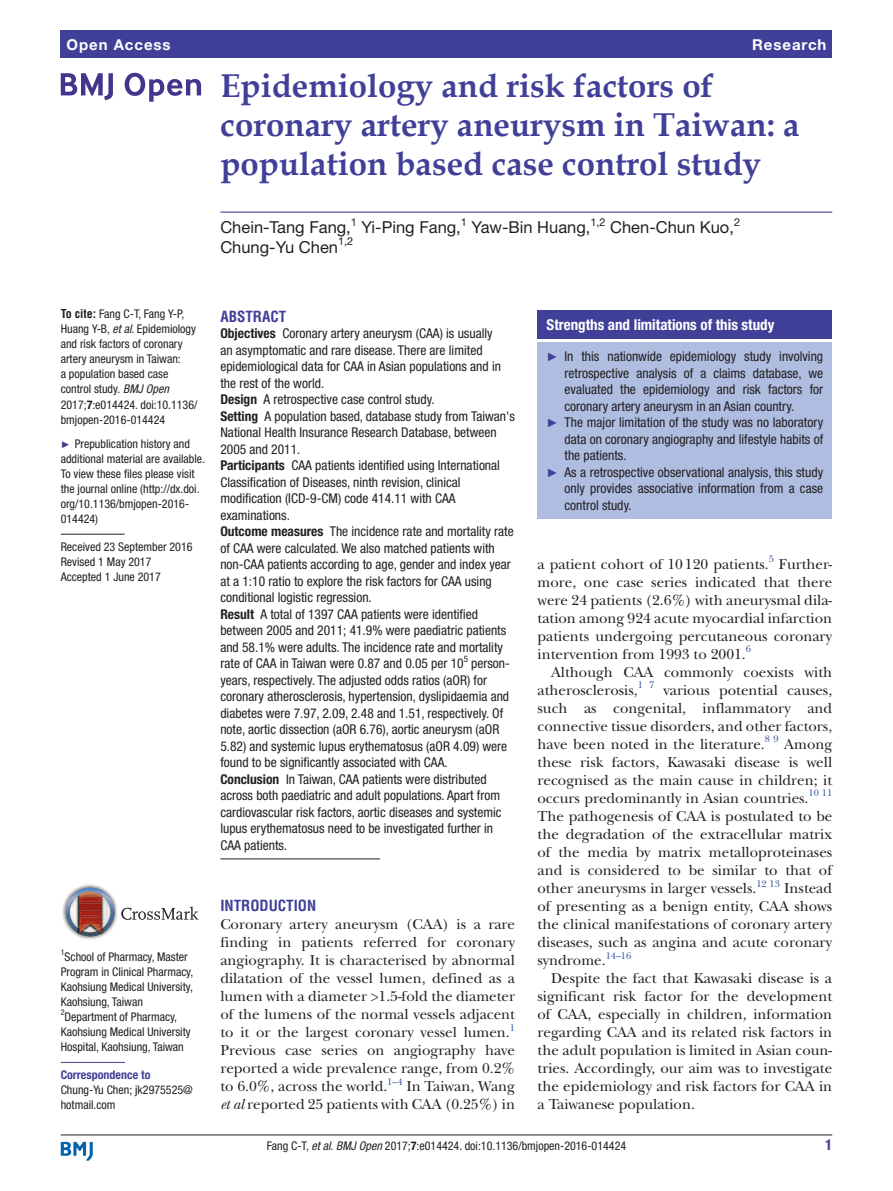
<style>
.page{position:relative;width:893px;height:1191px;background:#fff}
.page>*{position:absolute;margin:0;border:0;box-sizing:border-box;transform-origin:0 0}
.t1{font:700 33px/39px "Book Antiqua";color:#414099}
.t2{font:16.5px "Helvetica Neue LT Std";color:#231f20}
.t3{font:15px/18px "New Baskerville";color:#231f20;text-align:justify}
.t4{font:700 condensed 15px "Helvetica Neue LT Std";color:#fff}
.t5{font:700 15px "Helvetica Neue LT Std";letter-spacing:.065em;color:#fff}
.t6{font:700 condensed 15px "Helvetica LT Std";color:#414099}
.t7{font:700 condensed 15px "Helvetica";color:#414099}
.t8{font:700 condensed 15px "Helvetica Neue LT Std";color:#414099}
.t9{font:condensed 13.5px/16.5px "Helvetica Neue LT Std";color:#231f20}
.t10{font:condensed 12px/15px "Helvetica Neue LT Std";color:#231f20}
.t11{font:700 condensed 12px "Helvetica Neue LT Std";color:#414099}
.t12{font:10.95px "Helvetica Neue LT Std";color:#231f20}
.t13{font:9.9px "New Baskerville";color:#3853a3}
.t14{font:condensed 7.95px "Helvetica Neue LT Std";color:#231f20}
.s1{font-family:"Helvetica LT Std";font-weight:700}
.s2{font-style:italic}
.s3{font-weight:700}
.s4{font-family:"Arial";font-stretch:normal;font-size:9.75px;color:#414099}
.s5{font-family:"Arial";font-stretch:normal;font-size:12px;color:#414099}
</style>
<div class="page">
<hr style="left:61px;top:1134px;width:771px;height:1px;background:#231f20">
<svg style="left:61px;top:1141px;width:32px;height:19px"></svg>
<div style="left:61px;top:31px;width:771px;height:27px;background:#414099"></div>
<hr style="left:220px;top:858px;width:160px;height:1px;background:#231f20">
<hr style="left:220px;top:211px;width:612px;height:2px;background:#414099">
<hr style="left:61px;top:534px;width:64px;height:1px;background:#231f20">
<hr style="left:61px;top:1062px;width:64px;height:1px;background:#414099">
<svg style="left:61px;top:73px;width:52px;height:27px"></svg>
<svg style="left:125px;top:73px;width:76px;height:29px"></svg>
<img style="left:62px;top:884px;width:55px;height:55px">
<svg style="left:66px;top:887px;width:49px;height:49px;background:#a78588"></svg>
<svg style="left:121px;top:906px;width:78px;height:13px"></svg>
<div style="left:538px;top:310px;width:294px;height:28px;background:#414099"></div>
<div style="left:538px;top:343px;width:294px;height:176px;background:#afbde1"></div>
<p class="t5" style="left:66px;top:35px;width:106px">Open Access</p>
<p class="t5" style="left:752px;top:35px;width:76px">Research</p>
<h1 class="t1" style="left:220px;top:66px;width:581px">Epidemiology and risk factors of coronary artery aneurysm in Taiwan: a population based case control study</h1>
<p class="t2" style="left:220px;top:218px;width:132px">Chein-Tang Fang,</p>
<p class="t12" style="left:351px;top:215px;width:8px">1</p>
<p class="t2" style="left:362px;top:218px;width:101px">Yi-Ping Fang,</p>
<p class="t12" style="left:461px;top:215px;width:8px">1</p>
<p class="t2" style="left:472px;top:218px;width:120px">Yaw-Bin Huang,</p>
<p class="t12" style="left:590px;top:215px;width:17px">1,2</p>
<p class="t2" style="left:610px;top:218px;width:125px">Chen-Chun Kuo,</p>
<p class="t12" style="left:734px;top:215px;width:8px">2</p>
<p class="t2" style="left:220px;top:237px;width:119px">Chung-Yu Chen</p>
<p class="t12" style="left:338px;top:235px;width:17px">1,2</p>
<p class="t10" style="left:61px;top:307px;width:138px"><span class="s1">TO CITE:</span> Fang C-T, Fang Y-P,<br>Huang Y-B, <span class="s2">et al</span>. Epidemiology and risk factors of coronary artery aneurysm in Taiwan:<br>a population based case control study. <span class="s2">BMJ Open<br></span>2017;<span class="s3">7</span>:e014424. doi:10.1136/ bmjopen-2016-014424</p>
<p class="t10" style="left:61px;top:436px;width:146px"><span class="s4">►</span> Prepublication history and additional material are available.<br>To view these files please visit the journal online (http://dx.doi. org/10.1136/bmjopen-2016-<br>014424)</p>
<p class="t10" style="left:61px;top:539px;width:133px">Received 23 September 2016<br>Revised 1 May 2017<br>Accepted 1 June 2017</p>
<p class="t14" style="left:61px;top:948px;width:5px">1</p>
<p class="t10" style="left:61px;top:949px;width:134px;text-indent:4px">School of Pharmacy, Master<br>Program in Clinical Pharmacy,<br>Kaohsiung Medical University,<br>Kaohsiung, Taiwan<br><sup>2</sup>Department of Pharmacy,<br>Kaohsiung Medical University<br>Hospital, Kaohsiung, Taiwan</p>
<p class="t11" style="left:61px;top:1067px;width:91px">Correspondence to</p>
<p class="t10" style="left:61px;top:1082px;width:134px">Chung-Yu Chen; jk2975525@ hotmail.com</p>
<p class="t7" style="left:220px;top:307px;width:67px">ABSTRACT</p>
<p class="t9" style="left:220px;top:325px;width:296px"><span class="s3">Objectives</span> Coronary artery aneurysm (CAA) is usually<br>an asymptomatic and rare disease. There are limited epidemiological data for CAA in Asian populations and in the rest of the world.<br><span class="s3">Design</span> A retrospective case control study.<br><span class="s3">Setting</span> A population based, database study from Taiwan's National Health Insurance Research Database, between 2005 and 2011.<br><span class="s3">Participants</span> CAA patients identified using International Classification of Diseases, ninth revision, clinical modification (ICD-9-CM) code 414.11 with CAA examinations.<br><span class="s3">Outcome measures</span> The incidence rate and mortality rate of CAA were calculated. We also matched patients with non-CAA patients according to age, gender and index year at a 1:10 ratio to explore the risk factors for CAA using conditional logistic regression.<br><span class="s3">Result</span> A total of 1397 CAA patients were identified between 2005 and 2011; 41.9% were paediatric patients and 58.1% were adults. The incidence rate and mortality rate of CAA in Taiwan were 0.87 and 0.05 per 10<sup>5</sup> person&shy;years, respectively. The adjusted odds ratios (aOR) for coronary atherosclerosis, hypertension, dyslipidaemia and diabetes were 7.97, 2.09, 2.48 and 1.51, respectively. Of note, aortic dissection (aOR 6.76), aortic aneurysm (aOR 5.82) and systemic lupus erythematosus (aOR 4.09) were found to be significantly associated with CAA.<br><span class="s3">Conclusion</span> In Taiwan, CAA patients were distributed across both paediatric and adult populations. Apart from cardiovascular risk factors, aortic diseases and systemic lupus erythematosus need to be investigated further in CAA patients.</p>
<p class="t6" style="left:220px;top:896px;width:97px">INTRODUCTION</p>
<p class="t3" style="left:220px;top:915px;width:296px">Coronary artery aneurysm (CAA) is a rare finding in patients referred for coronary angiography. It is characterised by abnormal dilatation of the vessel lumen, defined as a lumen with a diameter &gt;1.5-fold the diameter of the lumens of the normal vessels adjacent to it or the largest coronary vessel lumen.</p>
<p class="t13" style="left:510px;top:1021px;width:7px">1</p>
<p class="t3" style="left:220px;top:1041px;width:296px">Previous case series on angiography have reported a wide prevalence range, from 0.2% to 6.0%, across the world.</p>
<p class="t13" style="left:387px;top:1075px;width:17px">1–4</p>
<p class="t3" style="left:220px;top:1077px;width:296px;text-align:right">In Taiwan, Wang<br><span class="s2">et al</span> reported 25 patients with CAA (0.25%) in</p>
<p class="t4" style="left:547px;top:315px;width:229px">Strengths and limitations of this study</p>
<p class="t9" style="left:547px;top:348px;width:278px"><span class="s5">►</span> In this nationwide epidemiology study involving</p>
<p class="t9" style="left:565px;top:365px;width:260px">retrospective analysis of a claims database, we</p>
<p class="t9" style="left:565px;top:381px;width:260px">evaluated the epidemiology and risk factors for</p>
<p class="t9" style="left:565px;top:398px;width:231px">coronary artery aneurysm in an Asian country.</p>
<p class="t9" style="left:547px;top:414px;width:278px"><span class="s5">►</span> The major limitation of the study was no laboratory</p>
<p class="t9" style="left:565px;top:431px;width:260px">data on coronary angiography and lifestyle habits of</p>
<p class="t9" style="left:565px;top:447px;width:64px">the patients.</p>
<p class="t9" style="left:547px;top:464px;width:278px"><span class="s5">►</span> As a retrospective observational analysis, this study</p>
<p class="t9" style="left:565px;top:480px;width:260px">only provides associative information from a case</p>
<p class="t9" style="left:565px;top:497px;width:69px">control study.</p>
<p class="t3" style="left:538px;top:555px;width:233px">a patient cohort of 10120 patients.</p>
<p class="t13" style="left:769px;top:553px;width:7px">5</p>
<p class="t3" style="left:538px;top:555px;width:296px;text-indent:241px">Further&shy;more, one case series indicated that there were 24 patients (2.6%) with aneurysmal dila&shy;tation among 924 acute myocardial infarction patients undergoing percutaneous coronary intervention from 1993 to 2001.</p>
<p class="t13" style="left:746px;top:643px;width:7px">6</p>
<p class="t3" style="left:538px;top:663px;width:296px;text-indent:14px">Although CAA commonly coexists with atherosclerosis,</p>
<p class="t13" style="left:638px;top:679px;width:18px">1 7</p>
<p class="t3" style="left:538px;top:681px;width:296px;text-indent:126px">various potential causes, such as congenital, inflammatory and connective tissue disorders, and other factors, have been noted in the literature.</p>
<p class="t13" style="left:765px;top:733px;width:15px">8 9</p>
<p class="t3" style="left:538px;top:735px;width:296px;text-indent:247px">Among these risk factors, Kawasaki disease is well recognised as the main cause in children; it occurs predominantly in Asian countries.</p>
<p class="t13" style="left:808px;top:787px;width:25px">10 11</p>
<p class="t3" style="left:538px;top:807px;width:296px">The pathogenesis of CAA is postulated to be the degradation of the extracellular matrix of the media by matrix metalloproteinases and is considered to be similar to that of other aneurysms in larger vessels.<sup>12</sup> <sup>13</sup> Instead of presenting as a benign entity, CAA shows the clinical manifestations of coronary artery diseases, such as angina and acute coronary syndrome.</p>
<p class="t13" style="left:606px;top:949px;width:27px">14–16</p>
<p class="t3" style="left:538px;top:969px;width:296px;text-indent:14px">Despite the fact that Kawasaki disease is a significant risk factor for the development of CAA, especially in children, information regarding CAA and its related risk factors in the adult population is limited in Asian coun&shy;tries. Accordingly, our aim was to investigate the epidemiology and risk factors for CAA in a Taiwanese population.</p>
<p class="t10" style="left:267px;top:1137px;width:361px">Fang C-T, <span class="s2">et al</span>. <span class="s2">BMJ Open</span> 2017;<span class="s3">7</span>:e014424. doi:10.1136/bmjopen-2016-014424</p>
<p class="t8" style="left:825px;top:1135px;width:9px">1</p>
</div>
